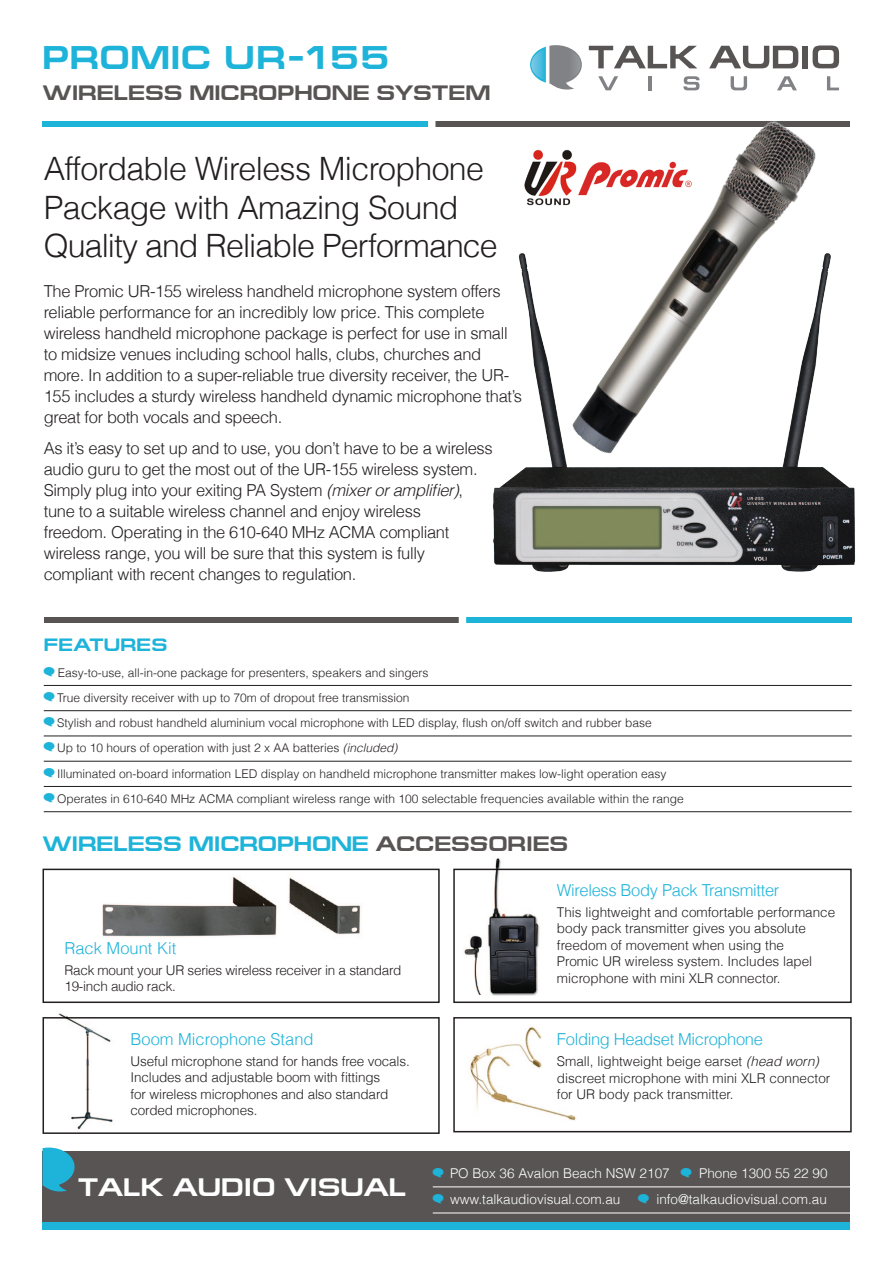
<style>
.page{position:relative;width:893px;height:1263px;background:#fff}
.page>*{position:absolute;margin:0;border:0;box-sizing:border-box;transform-origin:0 0}
.t1{font:700 33px "Europe Ext";letter-spacing:.01em;color:#1eb3d9}
.t2{font:300 32.1px/38.1px "Helvetica";letter-spacing:-.02em;color:#231f20}
.t3{font:700 21px "Europe Ext";letter-spacing:-.01em;color:#585454}
.t4{font:700 21px "Europe Ext";letter-spacing:-.01em;color:#1eb3d9}
.t5{font:700 18px "Europe Ext";letter-spacing:.005em;color:#1eb3d9}
.t6{font:300 16.5px/21px "Helvetica";letter-spacing:-.02em;color:#231f20}
.t7{font:300 16.5px "Helvetica";letter-spacing:-.02em;color:#1eb3d9}
.t8{font:300 16.5px "Helvetica";color:#1eb3d9}
.t9{font:300 13.5px/16.5px "Helvetica";color:#231f20}
.t10{font:300 13.5px/26.1px "Helvetica";color:#fff;text-align:right}
.t11{font:300 13.5px/16.5px "Helvetica";letter-spacing:-.02em;color:#231f20}
.t12{font:300 12px "Helvetica";color:#231f20}
.s1{font-style:italic}
.s2{font-family:"Talk";font-weight:400;font-size:16.5px;color:#1eb3d9}
.s3{font-size:16.5px;color:#1eb3d9}
.s4{color:#585454}
</style>
<div class="page">
<div style="left:44px;top:617px;width:808px;height:5px;background:#585454"></div>
<div style="left:459px;top:617px;width:393px;height:5px;background:#1eb3d9"></div>
<div style="left:43px;top:121px;width:807px;height:5px;background:#585454"></div>
<div style="left:43px;top:121px;width:392px;height:5px;background:#1eb3d9"></div>
<svg style="left:589px;top:46px;width:108px;height:22px"></svg>
<svg style="left:709px;top:46px;width:89px;height:22px"></svg>
<div style="left:803px;top:46px;width:5px;height:22px;background:#585454"></div>
<svg style="left:813px;top:45px;width:26px;height:23px"></svg>
<svg style="left:530px;top:45px;width:37px;height:29px"></svg>
<img style="left:561px;top:47px;width:21px;height:27px">
<div style="left:43px;top:1151px;width:807px;height:71px;background:#585454"></div>
<div style="left:43px;top:1222px;width:807px;height:8px;background:#1eb3d9"></div>
<svg style="left:43px;top:1147px;width:32px;height:45px"></svg>
<hr style="left:433px;top:1186px;width:437px;height:1px;background:#fff">
<hr style="left:433px;top:1212px;width:437px;height:1px;background:#fff">
<hr style="left:44px;top:685px;width:808px;height:1px;background:#231f20">
<hr style="left:44px;top:710px;width:808px;height:1px;background:#231f20">
<hr style="left:44px;top:735px;width:808px;height:1px;background:#231f20">
<hr style="left:44px;top:761px;width:808px;height:1px;background:#231f20">
<hr style="left:44px;top:786px;width:808px;height:1px;background:#231f20">
<hr style="left:44px;top:811px;width:808px;height:1px;background:#231f20">
<img style="left:493px;top:472px;width:362px;height:100px">
<img style="left:519px;top:74px;width:336px;height:429px">
<div style="left:43px;top:869px;width:397px;height:134px;border:2px solid #231f20"></div>
<div style="left:43px;top:1017px;width:397px;height:117px;border:2px solid #231f20"></div>
<div style="left:453px;top:869px;width:399px;height:134px;border:2px solid #231f20"></div>
<div style="left:453px;top:1017px;width:399px;height:115px;border:2px solid #231f20"></div>
<img style="left:53px;top:1013px;width:61px;height:121px">
<img style="left:98px;top:870px;width:268px;height:67px">
<img style="left:482px;top:858px;width:60px;height:145px">
<img style="left:453px;top:929px;width:35px;height:65px">
<img style="left:470px;top:1027px;width:106px;height:94px">
<h1 class="t1" style="left:43px;top:39px;width:348px">PROMIC UR-155</h1>
<p class="t3" style="left:43px;top:82px;width:410px">WIRELESS MICROPHONE SYSTEM</p>
<h2 class="t2" style="left:44px;top:150px;width:455px">Affordable Wireless Microphone<br>Package with Amazing Sound<br>Quality and Reliable Performance</h2>
<p class="t6" style="left:44px;top:281px;width:480px">The Promic UR-155 wireless handheld microphone system offers reliable performance for an incredibly low price. This complete wireless handheld microphone package is perfect for use in small to midsize venues including school halls, clubs, churches and more. In addition to a super-reliable true diversity receiver, the UR-155 includes a sturdy wireless handheld dynamic microphone that’s great for both vocals and speech.</p>
<p class="t6" style="left:44px;top:438px;width:451px">As it’s easy to set up and to use, you don’t have to be a wireless audio guru to get the most out of the UR-155 wireless system.<br>Simply plug into your exiting PA System <span class="s1">(mixer or amplifier)</span>, tune to a suitable wireless channel and enjoy wireless<br>freedom. Operating in the 610-640 MHz ACMA compliant wireless range, you will be sure that this system is fully compliant with recent changes to regulation.</p>
<p class="t5" style="left:44px;top:635px;width:123px">FEATURES</p>
<p class="t12" style="left:44px;top:665px;width:386px"><span class="s2">•</span><span class="s3">•</span> Easy-to-use, all-in-one package for presenters, speakers and singers</p>
<p class="t12" style="left:44px;top:690px;width:367px"><span class="s2">•</span><span class="s3">•</span> True diversity receiver with up to 70m of dropout free transmission</p>
<p class="t12" style="left:44px;top:715px;width:609px"><span class="s2">•</span><span class="s3">•</span> Stylish and robust handheld aluminium vocal microphone with LED display, flush on/off switch and rubber base</p>
<p class="t12" style="left:44px;top:740px;width:355px"><span class="s2">•</span><span class="s3">•</span> Up to 10 hours of operation with just 2 x AA batteries <span class="s1">(included)</span></p>
<p class="t12" style="left:44px;top:766px;width:624px"><span class="s2">•</span><span class="s3">•</span> Illuminated on-board information LED display on handheld microphone transmitter makes low-light operation easy</p>
<p class="t12" style="left:44px;top:791px;width:641px"><span class="s2">•</span><span class="s3">•</span> Operates in 610-640 MHz ACMA compliant wireless range with 100 selectable frequencies available within the range</p>
<p class="t4" style="left:43px;top:832px;width:121px">WI RELESS</p>
<p class="t4" style="left:189px;top:832px;width:282px">MICROPHONE <span class="s4">ACCESSO</span></p>
<p class="t3" style="left:508px;top:832px;width:60px">RIES</p>
<p class="t8" style="left:64px;top:938px;width:113px">Rack Mount Kit</p>
<p class="t11" style="left:64px;top:961px;width:338px">Rack mount your UR series wireless receiver in a standard<br>19-inch audio rack.</p>
<p class="t8" style="left:131px;top:1029px;width:185px">Boom Microphone Stand</p>
<p class="t9" style="left:131px;top:1052px;width:281px">Useful microphone stand for hands free vocals.<br>Includes and adjustable boom with fittings<br>for wireless microphones and also standard corded microphones.</p>
<p class="t7" style="left:557px;top:880px;width:224px">Wireless Body Pack Transmitter</p>
<p class="t9" style="left:557px;top:903px;width:280px">This lightweight and comfortable performance body pack transmitter gives you absolute freedom of movement when using the<br>Promic UR wireless system. Includes lapel microphone with mini XLR connector.</p>
<p class="t7" style="left:557px;top:1029px;width:208px">Folding Headset Microphone</p>
<p class="t9" style="left:557px;top:1053px;width:275px">Small, lightweight beige earset <span class="s1">(head worn) </span>discreet microphone with mini XLR connector for UR body pack transmitter.</p>
<p class="t10" style="left:78px;top:1160px;width:751px"><span class="s2">•</span><span class="s3">•</span> PO Box 36 Avalon Beach NSW 2107 <span class="s2">•</span> Phone 1300 55 22 90<br><sup>TALK</sup> <sup>AUDIO</sup> <sup>VISUAL</sup> <span class="s2">•</span><span class="s3">•</span> www.talkaudiovisual.com.au <span class="s2">•</span> info@talkaudiovisual.com.au</p>
</div>
